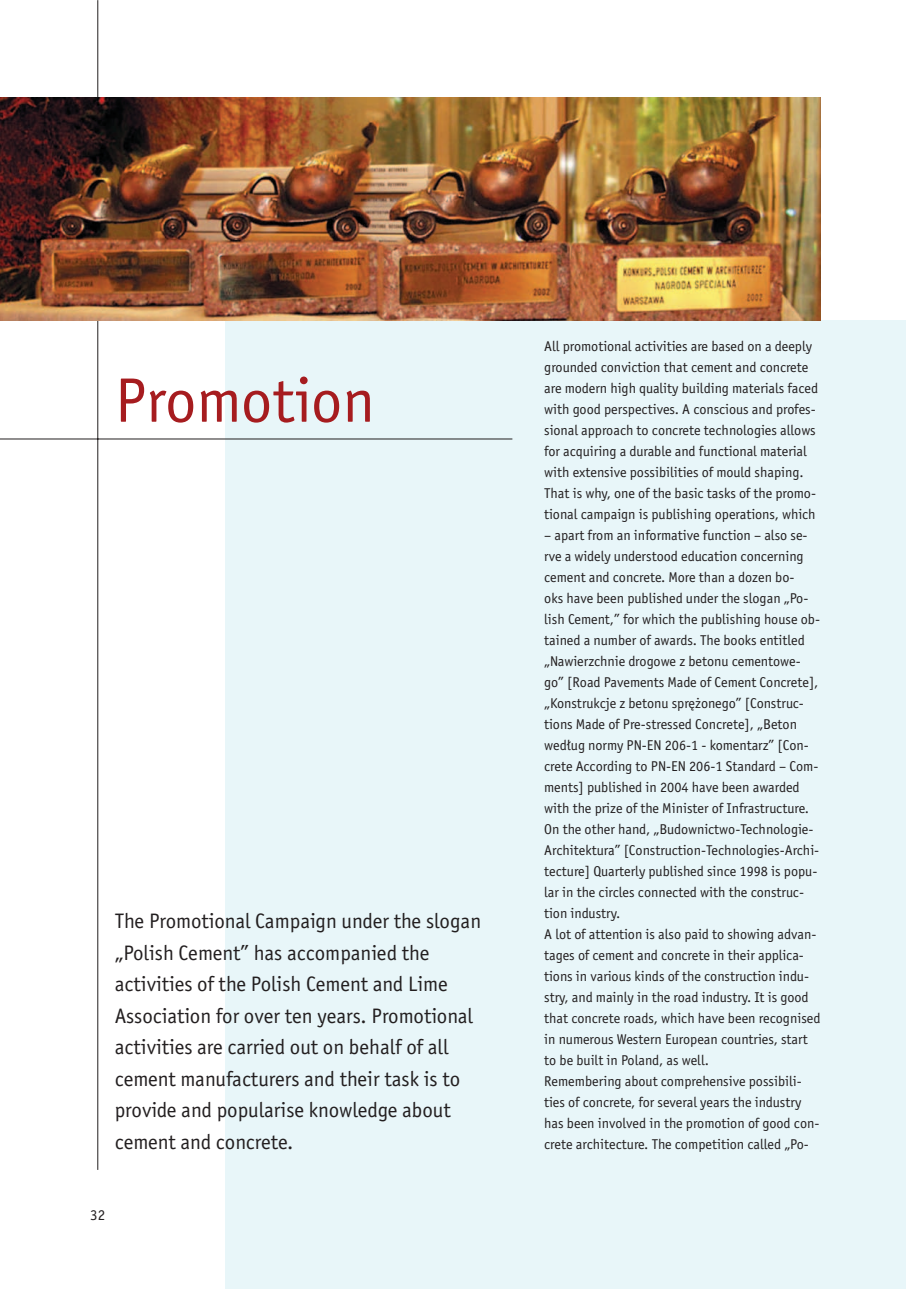
<style>
.page{position:relative;width:906px;height:1289px;background:#fff}
.page>*{position:absolute;margin:0;border:0;box-sizing:border-box;transform-origin:0 0}
.t1{font:63px "Officina Sans PL";color:#a61c1f}
.t2{font:21px/31.5px "Officina Sans PL";color:#231f20}
.t3{font:15px "Officina Sans PL";color:#231f20}
.t4{font:14.25px/21px "Officina Sans PL";color:#231f20}
</style>
<div class="page">
<div style="left:225px;top:321px;width:681px;height:967px;background:#e8f6f9"></div>
<hr style="left:98px;top:0;width:1px;height:1169px;background:#231f20">
<hr style="left:0;top:439px;width:512px;height:1px;background:#231f20">
<img style="left:0;top:98px;width:821px;height:222px">
<p class="t1" style="left:115px;top:376px;width:262px">Promotion</p>
<p class="t2" style="left:115px;top:907px;width:368px">The Promotional Campaign under the slogan „Polish Cement” has accompanied the activities of the Polish Cement and Lime Association for over ten years. Promotional activities are carried out on behalf of all cement manufacturers and their task is to provide and popularise knowledge about cement and concrete.</p>
<p class="t3" style="left:90px;top:1208px;width:16px">32</p>
<p class="t4" style="left:544px;top:337px;width:275px">All promotional activities are based on a deeply grounded conviction that cement and concrete are modern high quality building materials faced with good perspectives. A conscious and profes&shy;sional approach to concrete technologies allows for acquiring a durable and functional material with extensive possibilities of mould shaping.<br>That is why, one of the basic tasks of the promo&shy;tional campaign is publishing operations, which</p>
<p class="t4" style="left:544px;top:526px;width:278px">– apart from an informative function – also se&shy;rve a widely understood education concerning cement and concrete. More than a dozen bo-<br>oks have been published under the slogan „Po&shy;lish Cement,” for which the publishing house ob&shy;tained a number of awards. The books entitled „Nawierzchnie drogowe z betonu cementowe&shy;go” [Road Pavements Made of Cement Concrete], „Konstrukcje z betonu spr´˝onego” [Construc&shy;tions Made of Pre-stressed Concrete], „Beton wed∏ug normy PN-EN 206-1 - komentarz” [Con&shy;crete According to PN-EN 206-1 Standard – Com&shy;ments] published in 2004 have been awarded with the prize of the Minister of Infrastructure.<br>On the other hand, „Budownictwo-Technologie-Architektura” [Construction-Technologies-Archi&shy;tecture] Quarterly published since 1998 is popu&shy;lar in the circles connected with the construc&shy;tion industry.<br>A lot of attention is also paid to showing advan&shy;tages of cement and concrete in their applica&shy;tions in various kinds of the construction indu&shy;stry, and mainly in the road industry. It is good that concrete roads, which have been recognised in numerous Western European countries, start to be built in Poland, as well.<br>Remembering about comprehensive possibili&shy;ties of concrete, for several years the industry has been involved in the promotion of good con&shy;crete architecture. The competition called „Po-</p>
</div>
